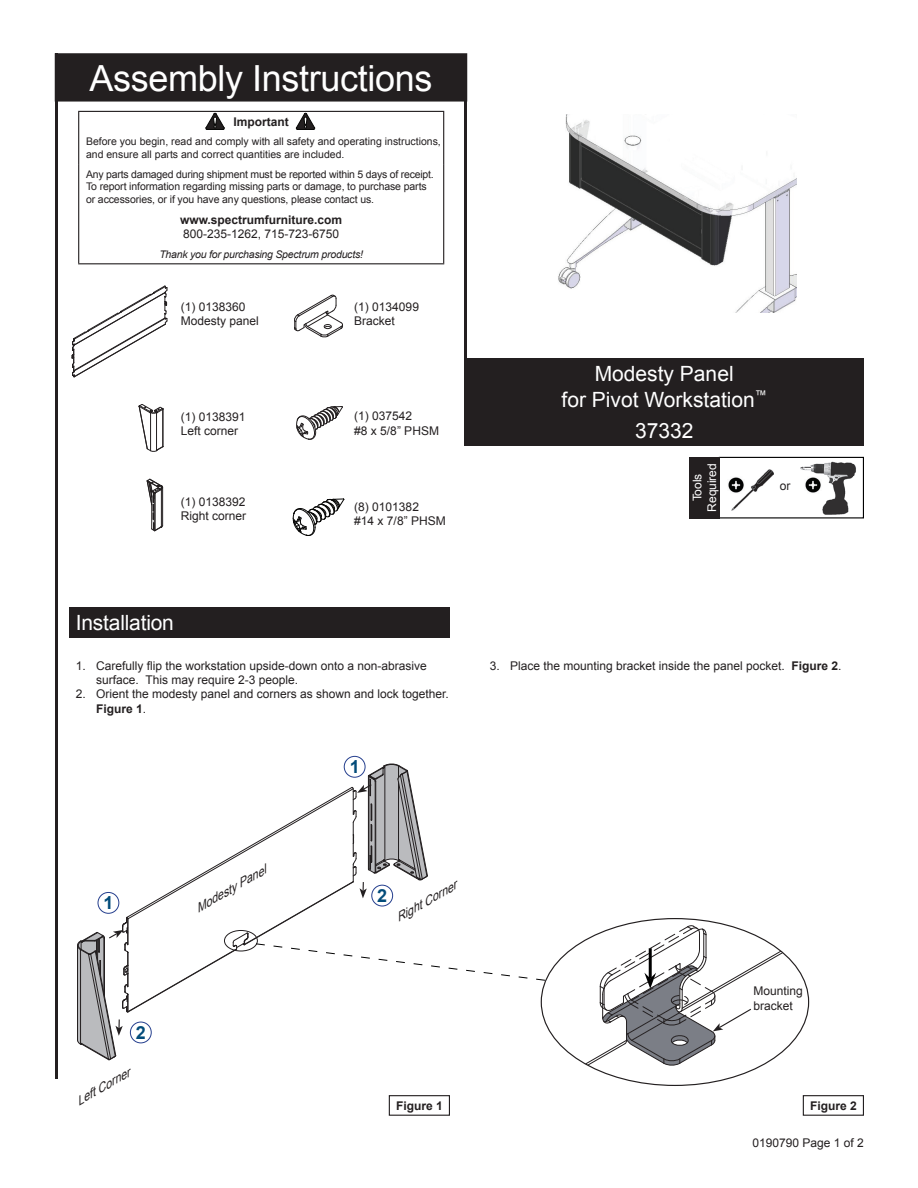
<style>
.page{position:relative;width:918px;height:1188px;background:#fff}
.page>*{position:absolute;margin:0;border:0;box-sizing:border-box;transform-origin:0 0}
.t1{font:36px "Arial";letter-spacing:-.01em;color:#fff}
.t2{font:21px/25.2px "Arial";color:#fff;text-align:center}
.t3{font:700 18px "Arial";color:#034c7a}
.t4{font:12px/14.4px "Arial";color:#231f20}
.t5{font:700 12px "Arial";color:#231f20}
.t6{font:italic 12px "Arial";color:#231f20}
.t7{font:12px/14.4px "Arial";letter-spacing:-.01em;color:#fff;text-align:center}
.t8{font:10.5px/12.6px "Arial";letter-spacing:-.01em;color:#231f20}
.t9{font:italic 10.5px "Arial";letter-spacing:-.02em;color:#231f20}
.s1{font-weight:700}
</style>
<div class="page">
<svg style="left:294px;top:295px;width:49px;height:42px"></svg>
<svg style="left:72px;top:285px;width:96px;height:93px"></svg>
<svg style="left:139px;top:404px;width:25px;height:48px"></svg>
<hr style="left:163px;top:409px;width:1px;height:38px;background:#231f20">
<svg style="left:147px;top:479px;width:16px;height:52px"></svg>
<svg style="left:293px;top:499px;width:51px;height:37px"></svg>
<svg style="left:296px;top:406px;width:47px;height:34px"></svg>
<img style="left:558px;top:114px;width:238px;height:198px">
<div style="left:56px;top:54px;width:410px;height:47px;background:#231f20"></div>
<div style="left:55px;top:53px;width:412px;height:49px;border:2px solid #231f20"></div>
<hr style="left:55px;top:53px;width:3px;height:1026px;background:#231f20">
<hr style="left:78px;top:112px;width:1px;height:52px;background:#231f20">
<hr style="left:78px;top:164px;width:1px;height:99px;background:#231f20">
<hr style="left:78px;top:111px;width:366px;height:1px;background:#231f20">
<hr style="left:443px;top:112px;width:1px;height:52px;background:#231f20">
<hr style="left:443px;top:164px;width:1px;height:99px;background:#231f20">
<hr style="left:78px;top:263px;width:366px;height:1px;background:#231f20">
<svg style="left:206px;top:113px;width:18px;height:17px"></svg>
<svg style="left:296px;top:113px;width:19px;height:17px"></svg>
<hr style="left:464px;top:55px;width:3px;height:391px;background:#231f20">
<div style="left:464px;top:358px;width:400px;height:88px;background:#231f20"></div>
<div style="left:389px;top:1095px;width:61px;height:21px;border:1px solid #231f20"></div>
<div style="left:803px;top:1095px;width:61px;height:21px;border:1px solid #231f20"></div>
<div style="left:344px;top:756px;width:21px;height:22px;border:1px solid #253f8e;border-radius:50%"></div>
<svg style="left:77px;top:763px;width:732px;height:322px"></svg>
<div style="left:69px;top:608px;width:381px;height:30px;background:#231f20"></div>
<div style="left:98px;top:892px;width:21px;height:22px;border:1px solid #253f8e;border-radius:50%"></div>
<div style="left:130px;top:1022px;width:22px;height:21px;border:1px solid #253f8e;border-radius:50%"></div>
<div style="left:719px;top:457px;width:145px;height:61px;background:#fff;border:1px solid #000"></div>
<div style="left:689px;top:457px;width:31px;height:61px;background:#231f20"></div>
<svg style="left:720px;top:461px;width:2px;height:56px"></svg>
<img style="left:732px;top:470px;width:42px;height:40px">
<img style="left:728px;top:476px;width:17px;height:18px">
<img style="left:809px;top:461px;width:47px;height:54px">
<svg style="left:800px;top:467px;width:11px;height:3px"></svg>
<img style="left:805px;top:476px;width:16px;height:18px">
<h1 class="t1" style="left:90px;top:54px;width:344px">Assembly Instructions</h1>
<p class="t5" style="left:234px;top:114px;width:57px">Important</p>
<p class="t8" style="left:86px;top:136px;width:356px">Before you begin, read and comply with all safety and operating instructions, and ensure all parts and correct quantities are included.</p>
<p class="t8" style="left:86px;top:168px;width:349px">Any parts damaged during shipment must be reported within 5 days of receipt.<br>To report information regarding missing parts or damage, to purchase parts or accessories, or if you have any questions, please contact us.</p>
<p class="t5" style="left:180px;top:212px;width:164px">www.spectrumfurniture.com</p>
<p class="t4" style="left:183px;top:227px;width:158px">800-235-1262, 715-723-6750</p>
<p class="t9" style="left:159px;top:247px;width:205px">Thank you for purchasing Spectrum products!</p>
<p class="t4" style="left:181px;top:300px;width:80px">(1) 0138360<br>Modesty panel</p>
<p class="t4" style="left:354px;top:300px;width:66px">(1) 0134099<br>Bracket</p>
<p class="t4" style="left:181px;top:409px;width:66px">(1) 0138391<br>Left corner</p>
<p class="t4" style="left:354px;top:409px;width:86px">(1) 037542<br>#8 x 5/8” PHSM</p>
<p class="t4" style="left:181px;top:494px;width:67px">(1) 0138392<br>Right corner</p>
<p class="t4" style="left:354px;top:500px;width:93px">(8) 0101382<br>#14 x 7/8” PHSM</p>
<h2 class="t2" style="left:76px;top:610px;width:100px">Installation</h2>
<p class="t4" style="left:96px;top:658px;width:332px;text-indent:-20px">1. Carefully flip the workstation upside-down onto a non-abrasive surface. This may require 2-3 people.</p>
<p class="t4" style="left:96px;top:687px;width:354px;text-indent:-20px">2. Orient the modesty panel and corners as shown and lock together.<br><span class="s1">Figure 1</span>.</p>
<h3 class="t3" style="left:350px;top:755px;width:12px">1</h3>
<h2 class="t2" style="left:562px;top:362px;width:207px">Modesty Panel<br>for Pivot Workstation<sup>™</sup></h2>
<h2 class="t2" style="left:635px;top:419px;width:60px">37332</h2>
<p class="t7" style="left:690px;top:512px;width:49px;rotate:-90deg">Tools<br>Required</p>
<p class="t4" style="left:780px;top:479px;width:12px">or</p>
<p class="t4" style="left:490px;top:658px;width:353px">3. Place the mounting bracket inside the panel pocket. <span class="s1">Figure 2</span>.</p>
<h3 class="t3" style="left:103px;top:891px;width:12px">1</h3>
<h3 class="t3" style="left:136px;top:1020px;width:12px">2</h3>
<p class="t6" style="left:192px;top:902px;width:81px;rotate:-30deg">Modesty Panel</p>
<h3 class="t3" style="left:377px;top:883px;width:12px">2</h3>
<p class="t6" style="left:392px;top:912px;width:70px;rotate:-30deg">Right Corner</p>
<p class="t4" style="left:753px;top:984px;width:51px">Mounting bracket</p>
<p class="t6" style="left:73px;top:1095px;width:62px;rotate:-30deg">Left Corner</p>
<p class="t5" style="left:396px;top:1098px;width:48px">Figure 1</p>
<p class="t5" style="left:810px;top:1098px;width:48px">Figure 2</p>
<p class="t4" style="left:753px;top:1136px;width:113px">0190790 Page 1 of 2</p>
</div>
